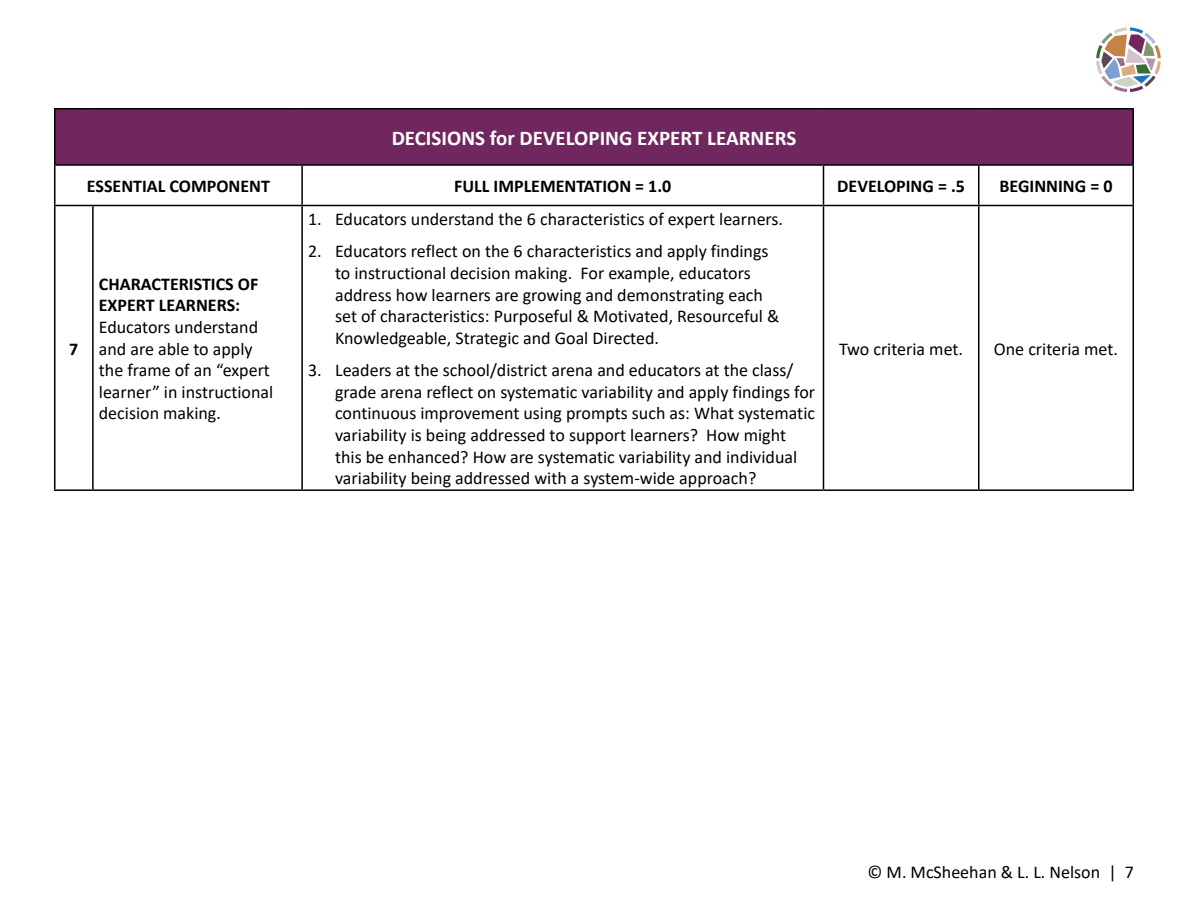
<style>
.page{position:relative;width:1188px;height:918px;background:#fff}
.page>*{position:absolute;margin:0;border:0;box-sizing:border-box;transform-origin:0 0}
.Table__First_Header_Row{font:700 21px "Calibri";color:#fff}
.t1{font:18px/21.6px "Calibri";color:#000}
.Table__Second_Header_Row{font:700 18px "Calibri";color:#000}
.s1{font-weight:700}
</style>
<div class="page">
<svg style="left:1096px;top:27px;width:65px;height:65px"></svg>
<div style="left:55px;top:109px;width:1078px;height:56px;background:#70275f"></div>
<hr style="left:54px;top:108px;width:39px;height:2px;background:#000">
<hr style="left:54px;top:110px;width:2px;height:54px;background:#000">
<hr style="left:93px;top:108px;width:209px;height:2px;background:#000">
<hr style="left:302px;top:108px;width:521px;height:2px;background:#000">
<hr style="left:824px;top:108px;width:155px;height:2px;background:#000">
<hr style="left:979px;top:108px;width:155px;height:2px;background:#000">
<hr style="left:1132px;top:110px;width:2px;height:54px;background:#000">
<hr style="left:54px;top:164px;width:39px;height:2px;background:#000">
<hr style="left:54px;top:166px;width:2px;height:39px;background:#000">
<hr style="left:93px;top:164px;width:209px;height:2px;background:#000">
<hr style="left:302px;top:164px;width:521px;height:2px;background:#000">
<hr style="left:301px;top:166px;width:2px;height:39px;background:#000">
<hr style="left:824px;top:164px;width:155px;height:2px;background:#000">
<hr style="left:823px;top:166px;width:1px;height:39px;background:#000">
<hr style="left:979px;top:164px;width:155px;height:2px;background:#000">
<hr style="left:978px;top:166px;width:2px;height:39px;background:#000">
<hr style="left:1132px;top:166px;width:2px;height:39px;background:#000">
<hr style="left:54px;top:205px;width:39px;height:1px;background:#000">
<hr style="left:54px;top:206px;width:2px;height:283px;background:#000">
<hr style="left:93px;top:205px;width:209px;height:1px;background:#000">
<hr style="left:92px;top:206px;width:2px;height:283px;background:#000">
<hr style="left:302px;top:205px;width:521px;height:1px;background:#000">
<hr style="left:301px;top:206px;width:2px;height:283px;background:#000">
<hr style="left:824px;top:205px;width:155px;height:1px;background:#000">
<hr style="left:823px;top:206px;width:1px;height:283px;background:#000">
<hr style="left:979px;top:205px;width:155px;height:1px;background:#000">
<hr style="left:978px;top:206px;width:2px;height:283px;background:#000">
<hr style="left:1132px;top:206px;width:2px;height:283px;background:#000">
<hr style="left:54px;top:489px;width:39px;height:2px;background:#000">
<hr style="left:93px;top:489px;width:209px;height:2px;background:#000">
<hr style="left:302px;top:489px;width:521px;height:2px;background:#000">
<hr style="left:824px;top:489px;width:155px;height:2px;background:#000">
<hr style="left:979px;top:489px;width:155px;height:2px;background:#000">
<p class="Table__First_Header_Row" style="left:392px;top:123px;width:406px">DECISIONS for DEVELOPING EXPERT LEARNERS</p>
<p class="Table__Second_Header_Row" style="left:69px;top:336px;width:11px">7</p>
<p class="Table__Second_Header_Row" style="left:87px;top:173px;width:185px">ESSENTIAL COMPONENT</p>
<p class="Table__Second_Header_Row" style="left:454px;top:173px;width:219px">FULL IMPLEMENTATION = 1.0</p>
<p class="Table__Second_Header_Row" style="left:837px;top:173px;width:129px">DEVELOPING = .5</p>
<p class="Table__Second_Header_Row" style="left:1000px;top:173px;width:114px">BEGINNING = 0</p>
<p class="t1" style="left:99px;top:273px;width:176px"><span class="s1">CHARACTERISTICS OF<br>EXPERT LEARNERS:<br></span>Educators understand and are able to apply the frame of an “expert learner” in instructional decision making.</p>
<p class="t1" style="left:308px;top:208px;width:477px">1. Educators understand the 6 characteristics of expert learners.</p>
<p class="t1" style="left:335px;top:240px;width:446px;text-indent:-27px">2. Educators reflect on the 6 characteristics and apply findings to instructional decision making. For example, educators address how learners are growing and demonstrating each set of characteristics: Purposeful &amp; Motivated, Resourceful &amp; Knowledgeable, Strategic and Goal Directed.</p>
<p class="t1" style="left:335px;top:359px;width:482px;text-indent:-27px">3. Leaders at the school/district arena and educators at the class/ grade arena reflect on systematic variability and apply findings for continuous improvement using prompts such as: What systematic variability is being addressed to support learners? How might this be enhanced? How are systematic variability and individual variability being addressed with a system-wide approach?</p>
<p class="t1" style="left:839px;top:337px;width:125px">Two criteria met.</p>
<p class="t1" style="left:994px;top:337px;width:126px">One criteria met.</p>
<p class="t1" style="left:868px;top:860px;width:268px">© M. McSheehan &amp; L. L. Nelson | 7</p>
</div>
